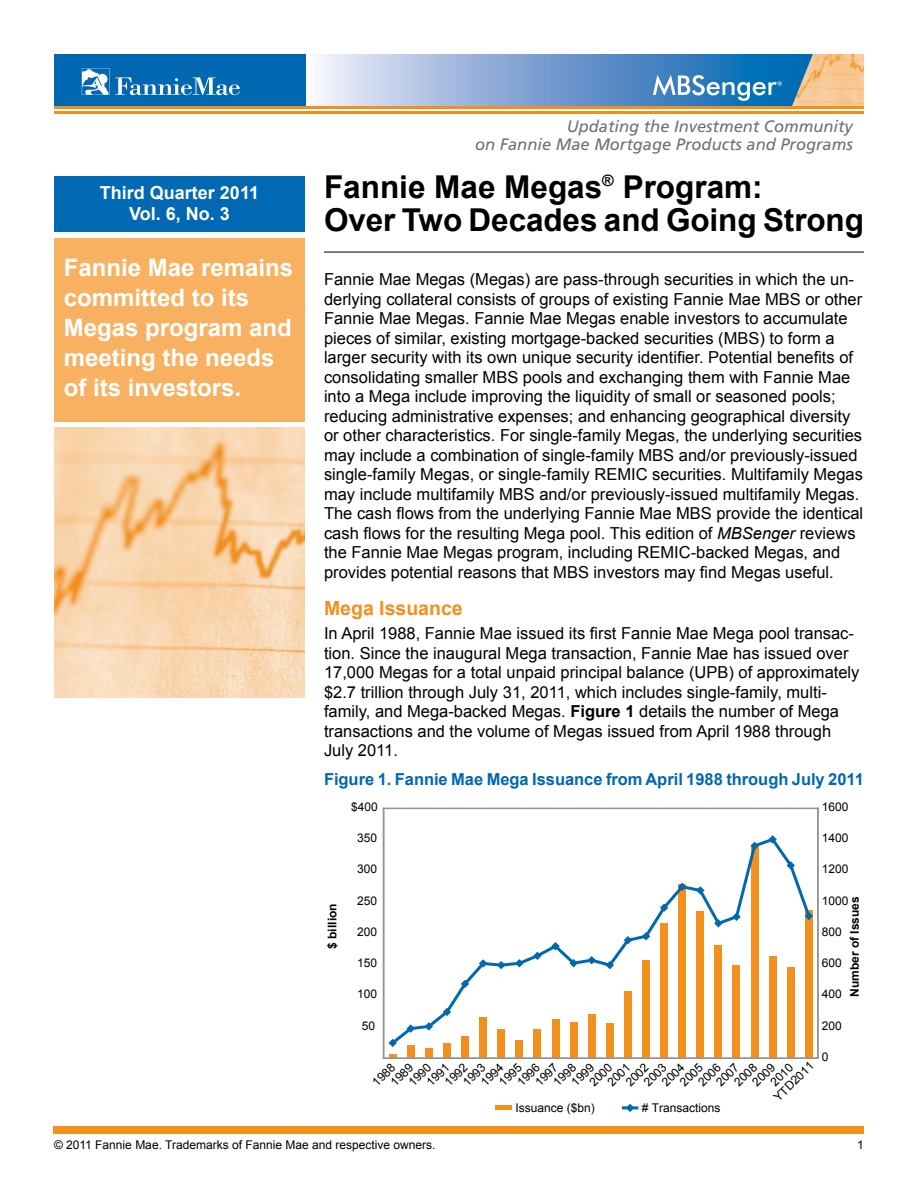
<style>
.page{position:relative;width:918px;height:1188px;background:#fff}
.page>*{position:absolute;margin:0;border:0;box-sizing:border-box;transform-origin:0 0}
.t1{font:700 31.5px/33px "Arial";letter-spacing:-.005em;color:#000}
.t2{font:700 24px/30px "Arial";color:#fff}
.t3{font:700 19.5px "Arial";color:#f3901d}
.t4{font:700 18px/21.6px "Arial";color:#fff;text-align:center}
.t5{font:16.5px/19.5px "Arial";color:#000}
.t6{font:italic 16.5px/18px "Frutiger";color:#6e7072;text-align:right}
.t7{font:700 16.5px "Arial";color:#0067b1}
.t8{font:12px "Arial";color:#000}
.t9{font:700 12px "Arial";color:#000}
.s1{font-style:italic}
.s2{font-weight:700}
</style>
<div class="page">
<img style="left:54px;top:428px;width:251px;height:270px">
<div style="left:54px;top:176px;width:251px;height:56px;background:#0168b3"></div>
<div style="left:53px;top:1126px;width:811px;height:8px;background:#f3901d"></div>
<svg style="left:319px;top:54px;width:472px;height:52px;background:#80a7d4"></svg>
<div style="left:54px;top:54px;width:252px;height:54px;background:#0067b1"></div>
<svg style="left:115px;top:77px;width:125px;height:18px"></svg>
<svg style="left:81px;top:68px;width:28px;height:27px"></svg>
<hr style="left:54px;top:111px;width:810px;height:3px;background:#f3901d">
<svg style="left:653px;top:75px;width:129px;height:26px"></svg>
<img style="left:791px;top:54px;width:73px;height:52px">
<hr style="left:54px;top:106px;width:810px;height:2px;background:#f3901d">
<div style="left:54px;top:238px;width:251px;height:184px;background:#f7b161"></div>
<hr style="left:324px;top:252px;width:540px;height:1px;background:#000">
<hr style="left:384px;top:808px;width:434px;height:1px;background:#939598">
<hr style="left:383px;top:808px;width:1px;height:250px;background:#939598">
<hr style="left:384px;top:1058px;width:434px;height:1px;background:#939598">
<hr style="left:817px;top:808px;width:2px;height:250px;background:#939598">
<svg style="left:386px;top:835px;width:429px;height:223px"></svg>
<div style="left:496px;top:1105px;width:16px;height:5px;background:#f3901d"></div>
<hr style="left:622px;top:1106px;width:16px;height:3px;background:#0067b1">
<svg style="left:624px;top:1103px;width:12px;height:9px"></svg>
<p class="t4" style="left:100px;top:182px;width:161px">Third Quarter 2011<br>Vol. 6, No. 3</p>
<h2 class="t2" style="left:64px;top:253px;width:231px">Fannie Mae remains committed to its<br>Megas program and meeting the needs of its investors.</h2>
<p class="t6" style="left:475px;top:117px;width:379px">Updating the Investment Community<br>on Fannie Mae Mortgage Products and Programs</p>
<h1 class="t1" style="left:324px;top:172px;width:542px">Fannie Mae Megas<sup>®</sup> Program:<br>Over Two Decades and Going Strong</h1>
<p class="t5" style="left:324px;top:270px;width:541px">Fannie Mae Megas (Megas) are pass-through securities in which the un&shy;derlying collateral consists of groups of existing Fannie Mae MBS or other Fannie Mae Megas. Fannie Mae Megas enable investors to accumulate pieces of similar, existing mortgage-backed securities (MBS) to form a larger security with its own unique security identifier. Potential benefits of consolidating smaller MBS pools and exchanging them with Fannie Mae into a Mega include improving the liquidity of small or seasoned pools; reducing administrative expenses; and enhancing geographical diversity or other characteristics. For single-family Megas, the underlying securities may include a combination of single-family MBS and/or previously-issued single-family Megas, or single-family REMIC securities. Multifamily Megas may include multifamily MBS and/or previously-issued multifamily Megas.<br>The cash flows from the underlying Fannie Mae MBS provide the identical cash flows for the resulting Mega pool. This edition of <span class="s1">MBSenger</span> reviews the Fannie Mae Megas program, including REMIC-backed Megas, and provides potential reasons that MBS investors may find Megas useful.</p>
<p class="t3" style="left:324px;top:596px;width:140px">Mega Issuance</p>
<p class="t5" style="left:324px;top:624px;width:537px">In April 1988, Fannie Mae issued its first Fannie Mae Mega pool transac&shy;tion. Since the inaugural Mega transaction, Fannie Mae has issued over 17,000 Megas for a total unpaid principal balance (UPB) of approximately $2.7 trillion through July 31, 2011, which includes single-family, multi&shy;family, and Mega-backed Megas. <span class="s2">Figure 1</span> details the number of Mega transactions and the volume of Megas issued from April 1988 through July 2011.</p>
<p class="t7" style="left:324px;top:768px;width:541px">Figure 1. Fannie Mae Mega Issuance from April 1988 through July 2011</p>
<p class="t9" style="left:324px;top:949px;width:47px;rotate:-90deg">$ billion</p>
<p class="t8" style="left:351px;top:799px;width:28px">$400</p>
<p class="t8" style="left:822px;top:799px;width:28px">1600</p>
<p class="t8" style="left:357px;top:830px;width:22px">350</p>
<p class="t8" style="left:822px;top:830px;width:28px">1400</p>
<p class="t8" style="left:357px;top:861px;width:22px">300</p>
<p class="t8" style="left:822px;top:861px;width:28px">1200</p>
<p class="t8" style="left:357px;top:893px;width:22px">250</p>
<p class="t8" style="left:357px;top:924px;width:22px">200</p>
<p class="t8" style="left:357px;top:955px;width:22px">150</p>
<p class="t8" style="left:357px;top:986px;width:22px">100</p>
<p class="t8" style="left:822px;top:893px;width:28px">1000</p>
<p class="t9" style="left:847px;top:997px;width:102px;rotate:-90deg">Number of Issues</p>
<p class="t8" style="left:822px;top:924px;width:22px">800</p>
<p class="t8" style="left:822px;top:955px;width:22px">600</p>
<p class="t8" style="left:822px;top:986px;width:22px">400</p>
<p class="t8" style="left:362px;top:1018px;width:15px">50</p>
<p class="t8" style="left:822px;top:1018px;width:22px">200</p>
<p class="t8" style="left:770px;top:1094px;width:52px;rotate:-45deg">YTD2011</p>
<p class="t8" style="left:568px;top:1078px;width:28px;rotate:-45deg">1999</p>
<p class="t8" style="left:550px;top:1078px;width:28px;rotate:-45deg">1998</p>
<p class="t8" style="left:731px;top:1078px;width:28px;rotate:-45deg">2008</p>
<p class="t8" style="left:749px;top:1078px;width:28px;rotate:-45deg">2009</p>
<p class="t8" style="left:459px;top:1078px;width:28px;rotate:-45deg">1993</p>
<p class="t8" style="left:640px;top:1078px;width:28px;rotate:-45deg">2003</p>
<p class="t8" style="left:694px;top:1078px;width:28px;rotate:-45deg">2006</p>
<p class="t8" style="left:369px;top:1078px;width:28px;rotate:-45deg">1988</p>
<p class="t8" style="left:387px;top:1078px;width:28px;rotate:-45deg">1989</p>
<p class="t8" style="left:514px;top:1078px;width:28px;rotate:-45deg">1996</p>
<p class="t8" style="left:586px;top:1078px;width:28px;rotate:-45deg">2000</p>
<p class="t8" style="left:767px;top:1078px;width:28px;rotate:-45deg">2010</p>
<p class="t8" style="left:405px;top:1078px;width:28px;rotate:-45deg">1990</p>
<p class="t8" style="left:658px;top:1078px;width:28px;rotate:-45deg">2004</p>
<p class="t8" style="left:477px;top:1078px;width:28px;rotate:-45deg">1994</p>
<p class="t8" style="left:495px;top:1078px;width:28px;rotate:-45deg">1995</p>
<p class="t8" style="left:622px;top:1078px;width:28px;rotate:-45deg">2002</p>
<p class="t8" style="left:676px;top:1078px;width:28px;rotate:-45deg">2005</p>
<p class="t8" style="left:441px;top:1078px;width:28px;rotate:-45deg">1992</p>
<p class="t8" style="left:532px;top:1078px;width:28px;rotate:-45deg">1997</p>
<p class="t8" style="left:713px;top:1078px;width:28px;rotate:-45deg">2007</p>
<p class="t8" style="left:604px;top:1078px;width:28px;rotate:-45deg">2001</p>
<p class="t8" style="left:423px;top:1078px;width:28px;rotate:-45deg">1991</p>
<p class="t8" style="left:516px;top:1100px;width:81px">Issuance ($bn)</p>
<p class="t8" style="left:642px;top:1100px;width:80px"># Transactions</p>
<p class="t8" style="left:822px;top:1049px;width:8px">0</p>
<p class="t8" style="left:54px;top:1137px;width:383px">© 2011 Fannie Mae. Trademarks of Fannie Mae and respective owners.</p>
<p class="t8" style="left:857px;top:1137px;width:8px">1</p>
</div>
